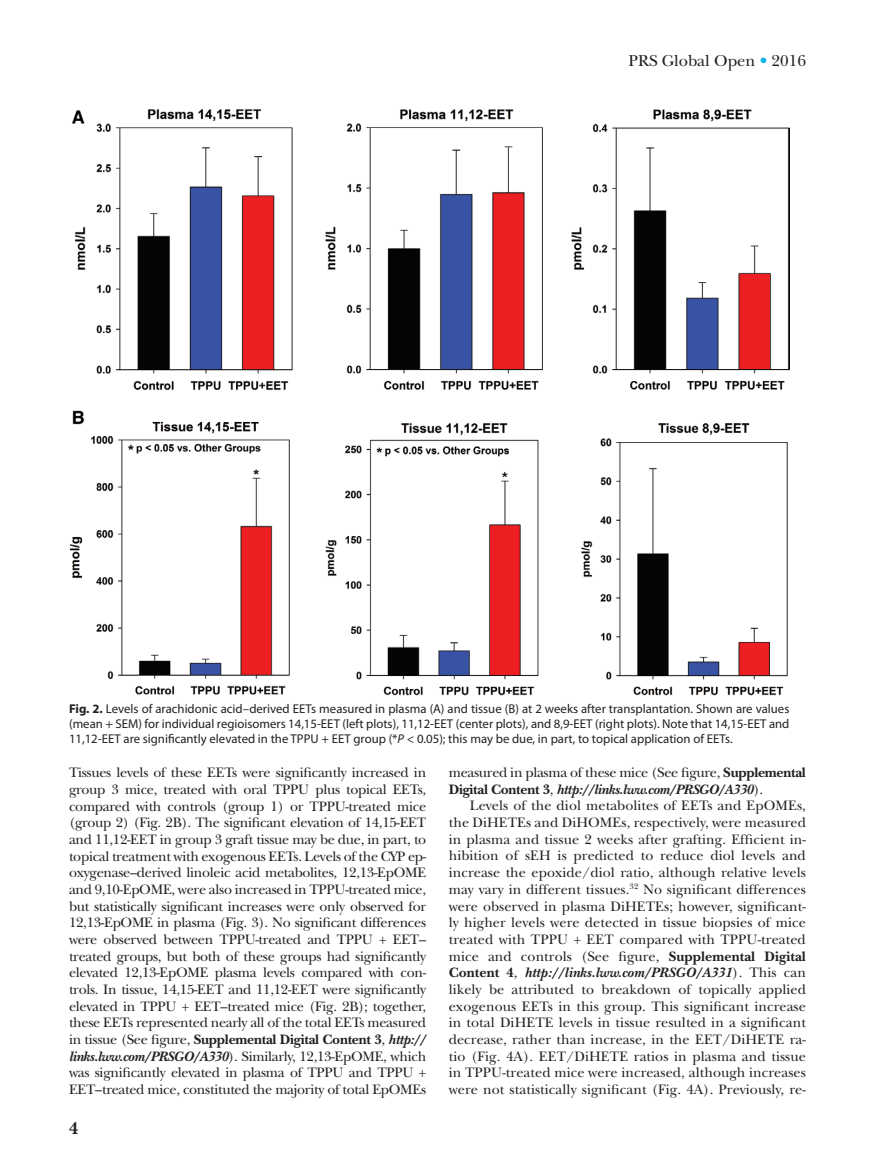
<style>
.page{position:relative;width:878px;height:1175px;background:#fff}
.page>*{position:absolute;margin:0;border:0;box-sizing:border-box;transform-origin:0 0}
.t1{font:700 18px "New Baskerville";color:#231f20}
.t2{font:16.5px "New Baskerville";color:#231f20}
.t3{font:14.25px/16.6px "New Baskerville";letter-spacing:-.02em;color:#231f20;text-align:justify}
.t4{font:12.75px/15px "Myriad Pro";color:#231f20;text-align:justify}
.s1{color:#10b4e4}
.s2{font-weight:700}
.s3{font-style:italic}
.s4{font-weight:700;font-style:italic}
</style>
<div class="page">
<img style="left:69px;top:109px;width:720px;height:586px">
<p class="t2" style="left:628px;top:51px;width:179px">PRS Global Open <span class="s1">•</span> 2016</p>
<p class="t4" style="left:69px;top:701px;width:722px"><span class="s2">Fig. 2.</span> Levels of arachidonic acid–derived EETs measured in plasma (A) and tissue (B) at 2 weeks after transplantation. Shown are values (mean + SEM) for individual regioisomers 14,15-EET (left plots), 11,12-EET (center plots), and 8,9-EET (right plots). Note that 14,15-EET and 11,12-EET are significantly elevated in the TPPU + EET group (*<span class="s3">P</span> &lt; 0.05); this may be due, in part, to topical application of EETs.</p>
<p class="t3" style="left:69px;top:764px;width:359px">Tissues levels of these EETs were significantly increased in group 3 mice, treated with oral TPPU plus topical EETs, compared with controls (group 1) or TPPU-treated mice (group 2) (Fig. 2B). The significant elevation of 14,15-EET and 11,12-EET in group 3 graft tissue may be due, in part, to topical treatment with exogenous EETs. Levels of the CYP ep&shy;oxygenase–derived linoleic acid metabolites, 12,13-EpOME and 9,10-EpOME, were also increased in TPPU-treated mice, but statistically significant increases were only observed for 12,13-EpOME in plasma (Fig. 3). No significant differences were observed between TPPU-treated and TPPU + EET– treated groups, but both of these groups had significantly elevated 12,13-EpOME plasma levels compared with con&shy;trols. In tissue, 14,15-EET and 11,12-EET were significantly elevated in TPPU + EET–treated mice (Fig. 2B); together, these EETs represented nearly all of the total EETs measured in tissue (See figure, <span class="s2">Supplemental Digital Content 3</span>, <span class="s4">http:// links.lww.com/PRSGO/A330</span>). Similarly, 12,13-EpOME, which was significantly elevated in plasma of TPPU and TPPU + EET–treated mice, constituted the majority of total EpOMEs</p>
<p class="t3" style="left:448px;top:764px;width:359px">measured in plasma of these mice (See figure, <span class="s2">Supplemental<br>Digital Content 3</span>, <span class="s4">http://links.lww.com/PRSGO/A330</span>).</p>
<p class="t3" style="left:448px;top:797px;width:359px;text-indent:21px">Levels of the diol metabolites of EETs and EpOMEs, the DiHETEs and DiHOMEs, respectively, were measured in plasma and tissue 2 weeks after grafting. Efficient in&shy;hibition of sEH is predicted to reduce diol levels and increase the epoxide/diol ratio, although relative levels may vary in different tissues.<sup>32</sup> No significant differences were observed in plasma DiHETEs; however, significant&shy;ly higher levels were detected in tissue biopsies of mice treated with TPPU + EET compared with TPPU-treated mice and controls (See figure, <span class="s2">Supplemental Digital Content 4</span>, <span class="s4">http://links.lww.com/PRSGO/A331</span>). This can likely be attributed to breakdown of topically applied exogenous EETs in this group. This significant increase in total DiHETE levels in tissue resulted in a significant decrease, rather than increase, in the EET/DiHETE ra&shy;tio (Fig. 4A). EET/DiHETE ratios in plasma and tissue in TPPU-treated mice were increased, although increases were not statistically significant (Fig. 4A). Previously, re-</p>
<p class="t1" style="left:69px;top:1118px;width:11px">4</p>
</div>
